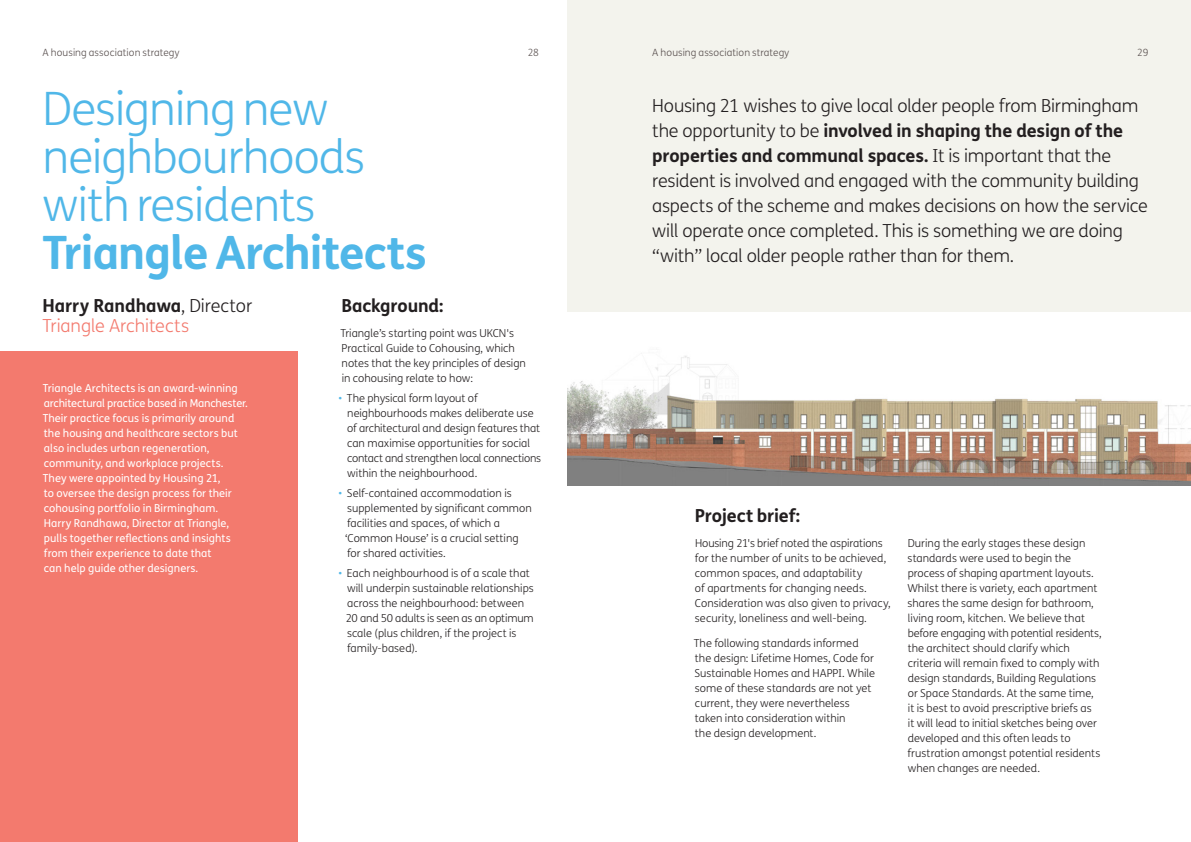
<style>
.page{position:relative;width:1191px;height:842px;background:#fff}
.page>*{position:absolute;margin:0;border:0;box-sizing:border-box;transform-origin:0 0}
.t1{font:300 46px/48px "FS Me";letter-spacing:-.02em;color:#50b7e8}
.t2{font:300 18px/25px "FS Me";letter-spacing:-.01em;color:#231f20}
.t3{font:300 18px/20px "FS Me";letter-spacing:-.005em;color:#f37a6e}
.t4{font:700 18px "FS Me";letter-spacing:-.01em;color:#231f20}
.t5{font:300 11px/15px "FS Me";color:#231f20}
.t6{font:11px/15px "FS Me";color:#fff}
.t7{font:300 10px "FS Me";letter-spacing:.01em;color:#584f4e}
.s1{font-weight:700}
.s2{color:#50b7e8}
.s3{font-weight:700;color:#231f20}
.s4{color:#231f20}
</style>
<div class="page">
<div style="left:0;top:351px;width:297px;height:491px;background:#f37a6e"></div>
<img style="left:567px;top:356px;width:624px;height:129px">
<div style="left:567px;top:0;width:624px;height:312px;background:#f3f3ed"></div>
<p class="t7" style="left:43px;top:45px;width:139px">A housing association strategy</p>
<p class="t7" style="left:527px;top:45px;width:13px">28</p>
<p class="t1" style="left:43px;top:84px;width:385px">Designing new neighbourhoods with residents<br><span class="s1">Triangle Architects</span></p>
<p class="t4" style="left:341px;top:291px;width:104px">Background:</p>
<p class="t5" style="left:340px;top:325px;width:187px">Triangle’s starting point was UKCN's Practical Guide to Cohousing, which notes that the key principles of design in cohousing relate to how:</p>
<p class="t5" style="left:347px;top:390px;width:195px;text-indent:-9px"><span class="s2">•</span> The physical form layout of neighbourhoods makes deliberate use of architectural and design features that can maximise opportunities for social contact and strengthen local connections within the neighbourhood.</p>
<p class="t5" style="left:345px;top:485px;width:188px;text-indent:-7px"><span class="s2">•</span> Self-contained accommodation is supplemented by significant common facilities and spaces, of which a ‘Common House’ is a crucial setting for shared activities.</p>
<p class="t5" style="left:346px;top:565px;width:190px;text-indent:-7px"><span class="s2">•</span> Each neighbourhood is of a scale that will underpin sustainable relationships across the neighbourhood: between 20 and 50 adults is seen as an optimum scale (plus children, if the project is family-based).</p>
<p class="t3" style="left:43px;top:295px;width:211px"><span class="s3">Harry Randhawa</span><span class="s4">, Director<br></span>Triangle Architects</p>
<p class="t6" style="left:43px;top:380px;width:207px">Triangle Architects is an award-winning architectural practice based in Manchester.<br>Their practice focus is primarily around the housing and healthcare sectors but also includes urban regeneration, community, and workplace projects.<br>They were appointed by Housing 21,<br>to oversee the design process for their cohousing portfolio in Birmingham.<br>Harry Randhawa, Director at Triangle, pulls together reflections and insights from their experience to date that<br>can help guide other designers.</p>
<p class="t7" style="left:652px;top:45px;width:139px">A housing association strategy</p>
<p class="t7" style="left:1137px;top:45px;width:13px">29</p>
<p class="t2" style="left:652px;top:92px;width:497px">Housing 21 wishes to give local older people from Birmingham the opportunity to be <span class="s1">involved in shaping the design of the properties and communal spaces.</span> It is important that the resident is involved and engaged with the community building aspects of the scheme and makes decisions on how the service will operate once completed. This is something we are doing “with” local older people rather than for them.</p>
<p class="t4" style="left:695px;top:501px;width:107px">Project brief:</p>
<p class="t5" style="left:695px;top:535px;width:197px">Housing 21's brief noted the aspirations for the number of units to be achieved, common spaces, and adaptability<br>of apartments for changing needs.<br>Consideration was also given to privacy, security, loneliness and well-being.</p>
<p class="t5" style="left:694px;top:635px;width:183px">The following standards informed the design: Lifetime Homes, Code for Sustainable Homes and HAPPI. While some of these standards are not yet current, they were nevertheless taken into consideration within<br>the design development.</p>
<p class="t5" style="left:907px;top:535px;width:196px">During the early stages these design standards were used to begin the process of shaping apartment layouts.<br>Whilst there is variety, each apartment shares the same design for bathroom, living room, kitchen. We believe that before engaging with potential residents, the architect should clarify which criteria will remain fixed to comply with design standards, Building Regulations or Space Standards. At the same time, it is best to avoid prescriptive briefs as<br>it will lead to initial sketches being over developed and this often leads to frustration amongst potential residents when changes are needed.</p>
</div>
